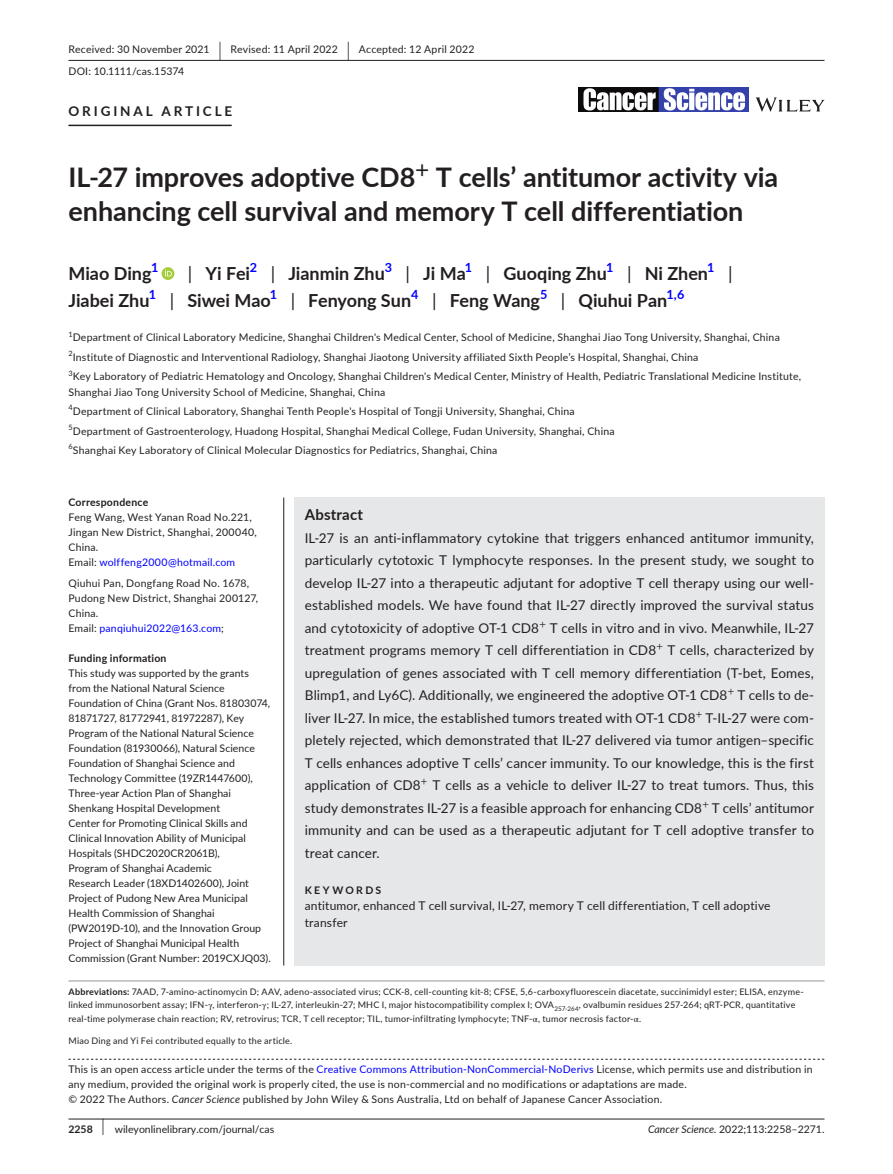
<style>
.page{position:relative;width:893px;height:1174px;background:#fff}
.page>*{position:absolute;margin:0;border:0;box-sizing:border-box;transform-origin:0 0}
.t1{font:700 27px/34.5px "Lato";letter-spacing:-.005em;color:#231f20}
.t2{font:700 18px "Lato";color:#231f20}
.t3{font:18px "Lato";color:#231f20}
.t4{font:700 15px "Lato";letter-spacing:.015em;color:#231f20}
.t5{font:13.5px/22.5px "Lato";letter-spacing:.01em;color:#231f20;text-align:justify}
.t6{font:700 13.5px "Lato";letter-spacing:.215em;color:#231f20}
.t7{font:700 12.6px "Lato";color:#00f}
.t8{font:12px/16.5px "Lato";letter-spacing:.015em;color:#231f20}
.t9{font:10.5px/15px "Lato";letter-spacing:.015em;color:#231f20}
.t10{font:700 10.5px "Lato";letter-spacing:.02em;color:#231f20}
.t11{font:700 10.5px "Lato";letter-spacing:.22em;color:#231f20}
.t12{font:9.45px "STIX";color:#231f20}
.t13{font:9px/13.5px "Lato";letter-spacing:.025em;color:#231f20}
.t14{font:7.35px "Lato";color:#231f20}
.s1{font-size:19.65px}
.s2{font-weight:400}
.s3{color:#00f}
.s4{font-weight:700}
.s5{font-family:"STIX"}
.s6{font-style:italic}
.s7{font-size:17.4px}
</style>
<div class="page">
<hr style="left:68px;top:1118px;width:756px;height:1px;background:#231f20">
<svg style="left:756px;top:97px;width:68px;height:15px"></svg>
<img style="left:578px;top:88px;width:170px;height:24px">
<hr style="left:68px;top:60px;width:756px;height:1px;background:#231f20">
<hr style="left:68px;top:125px;width:164px;height:1px;background:#231f20">
<svg style="left:162px;top:267px;width:12px;height:13px"></svg>
<svg style="left:165px;top:269px;width:7px;height:7px"></svg>
<svg style="left:68px;top:1058px;width:756px;height:1px"></svg>
<hr style="left:68px;top:980px;width:756px;height:1px;background:#939598">
<div style="left:294px;top:497px;width:530px;height:440px;background:#e6e7e9"></div>
<div style="left:294px;top:936px;width:530px;height:29px;background:#e6e7e9"></div>
<hr style="left:283px;top:497px;width:1px;height:468px;background:#231f20">
<p class="t9" style="left:68px;top:38px;width:408px;line-height:21.8px">Received: 30 November 2021 <span class="s1">|</span> Revised: 11 April 2022 <span class="s1">|</span> Accepted: 12 April 2022<br>DOI: 10.1111/cas.15374</p>
<p class="t6" style="left:68px;top:101px;width:165px">ORIGINAL ARTICLE</p>
<h1 class="t1" style="left:68px;top:159px;width:711px">IL-27 improves adoptive CD8<sup>+</sup> T cells’ antitumor activity via enhancing cell survival and memory T cell differentiation</h1>
<h2 class="t2" style="left:68px;top:260px;width:85px">Miao Ding</h2>
<p class="t7" style="left:151px;top:258px;width:9px">1</p>
<h2 class="t2" style="left:188px;top:260px;width:64px"><span class="s2">|</span> Yi Fei</h2>
<p class="t7" style="left:250px;top:258px;width:9px">2</p>
<h2 class="t2" style="left:271px;top:260px;width:116px"><span class="s2">|</span> Jianmin Zhu</h2>
<p class="t7" style="left:385px;top:258px;width:9px">3</p>
<h2 class="t2" style="left:406px;top:260px;width:62px"><span class="s2">|</span> Ji Ma</h2>
<p class="t7" style="left:465px;top:258px;width:9px">1</p>
<h2 class="t2" style="left:486px;top:260px;width:123px"><span class="s2">|</span> Guoqing Zhu</h2>
<p class="t7" style="left:606px;top:258px;width:9px">1</p>
<h2 class="t2" style="left:627px;top:260px;width:83px"><span class="s2">|</span> Ni Zhen</h2>
<p class="t7" style="left:707px;top:258px;width:9px">1</p>
<h2 class="t3" style="left:728px;top:260px;width:6px">|</h2>
<h2 class="t2" style="left:68px;top:287px;width:83px">Jiabei Zhu</h2>
<p class="t7" style="left:149px;top:285px;width:9px">1</p>
<h2 class="t2" style="left:170px;top:287px;width:103px"><span class="s2">|</span> Siwei Mao</h2>
<p class="t7" style="left:270px;top:285px;width:9px">1</p>
<h2 class="t2" style="left:291px;top:287px;width:122px"><span class="s2">|</span> Fenyong Sun</h2>
<p class="t7" style="left:411px;top:285px;width:9px">4</p>
<h2 class="t2" style="left:432px;top:287px;width:110px"><span class="s2">|</span> Feng Wang</h2>
<p class="t7" style="left:540px;top:285px;width:9px">5</p>
<h2 class="t2" style="left:561px;top:287px;width:108px"><span class="s2">|</span> Qiuhui Pan</h2>
<p class="t7" style="left:666px;top:285px;width:20px">1,6</p>
<p class="t14" style="left:68px;top:329px;width:6px">1</p>
<p class="t9" style="left:73px;top:330px;width:709px">Department of Clinical Laboratory Medicine, Shanghai Children's Medical Center, School of Medicine, Shanghai Jiao Tong University, Shanghai, China</p>
<p class="t14" style="left:68px;top:348px;width:6px">2</p>
<p class="t9" style="left:73px;top:349px;width:627px">Institute of Diagnostic and Interventional Radiology, Shanghai Jiaotong University affiliated Sixth People’s Hospital, Shanghai, China</p>
<p class="t14" style="left:68px;top:368px;width:6px">3</p>
<p class="t9" style="left:68px;top:369px;width:734px;text-indent:4px">Key Laboratory of Pediatric Hematology and Oncology, Shanghai Children's Medical Center, Ministry of Health, Pediatric Translational Medicine Institute,<br>Shanghai Jiao Tong University School of Medicine, Shanghai, China</p>
<p class="t9" style="left:68px;top:401px;width:548px;line-height:19.5px"><sup>4</sup>Department of Clinical Laboratory, Shanghai Tenth People's Hospital of Tongji University, Shanghai, China<br><sup>5</sup>Department of Gastroenterology, Huadong Hospital, Shanghai Medical College, Fudan University, Shanghai, China<br><sup>6</sup>Shanghai Key Laboratory of Clinical Molecular Diagnostics for Pediatrics, Shanghai, China</p>
<p class="t10" style="left:68px;top:494px;width:81px">Correspondence</p>
<p class="t9" style="left:68px;top:509px;width:190px">Feng Wang, West Yanan Road No.221,<br>Jingan New District, Shanghai, 200040,<br>China.<br>Email: <span class="s3">wolffeng2000@hotmail.com</span></p>
<p class="t9" style="left:68px;top:575px;width:191px">Qiuhui Pan, Dongfang Road No. 1678,<br>Pudong New District, Shanghai 200127,<br>China.<br>Email: <span class="s3">panqiuhui2022@163.com</span>;</p>
<p class="t10" style="left:68px;top:650px;width:100px">Funding information</p>
<p class="t9" style="left:68px;top:665px;width:204px">This study was supported by the grants from the National Natural Science Foundation of China (Grant Nos. 81803074, 81871727, 81772941, 81972287), Key Program of the National Natural Science Foundation (81930066), Natural Science Foundation of Shanghai Science and Technology Committee (19ZR1447600), Three-year Action Plan of Shanghai Shenkang Hospital Development<br>Center for Promoting Clinical Skills and Clinical Innovation Ability of Municipal Hospitals (SHDC2020CR2061B),<br>Program of Shanghai Academic<br>Research Leader (18XD1402600), Joint Project of Pudong New Area Municipal Health Commission of Shanghai (PW2019D-10), and the Innovation Group Project of Shanghai Municipal Health Commission (Grant Number: 2019CXJQ03).</p>
<h3 class="t4" style="left:305px;top:503px;width:60px">Abstract</h3>
<p class="t5" style="left:305px;top:526px;width:511px">IL-27 is an anti-inflammatory cytokine that triggers enhanced antitumor immunity, particularly cytotoxic T lymphocyte responses. In the present study, we sought to develop IL-27 into a therapeutic adjutant for adoptive T cell therapy using our well&shy;established models. We have found that IL-27 directly improved the survival status and cytotoxicity of adoptive OT-1 CD8</p>
<p class="t12" style="left:539px;top:617px;width:8px">+</p>
<p class="t5" style="left:305px;top:616px;width:511px;text-indent:245px">T cells in vitro and in vivo. Meanwhile, IL-27 treatment programs memory T cell differentiation in CD8</p>
<p class="t12" style="left:656px;top:639px;width:8px">+</p>
<p class="t5" style="left:305px;top:638px;width:511px;text-indent:363px">T cells, characterized by upregulation of genes associated with T cell memory differentiation (T-bet, Eomes, Blimp1, and Ly6C). Additionally, we engineered the adoptive OT-1 CD8</p>
<p class="t12" style="left:728px;top:684px;width:8px">+</p>
<p class="t5" style="left:737px;top:683px;width:78px">T cells to de-</p>
<p class="t5" style="left:305px;top:706px;width:392px">liver IL-27. In mice, the established tumors treated with OT-1 CD8</p>
<p class="t12" style="left:696px;top:707px;width:8px">+</p>
<p class="t5" style="left:305px;top:706px;width:511px;text-indent:401px">T-IL-27 were com&shy;pletely rejected, which demonstrated that IL-27 delivered via tumor antigen–specific T cells enhances adoptive T cells’ cancer immunity. To our knowledge, this is the first application of CD8</p>
<p class="t12" style="left:421px;top:774px;width:8px">+</p>
<p class="t5" style="left:305px;top:773px;width:511px;text-indent:128px">T cells as a vehicle to deliver IL-27 to treat tumors. Thus, this study demonstrates IL-27 is a feasible approach for enhancing CD8</p>
<p class="t12" style="left:702px;top:797px;width:8px">+</p>
<p class="t5" style="left:305px;top:796px;width:511px;text-indent:407px">T cells’ antitumor immunity and can be used as a therapeutic adjutant for T cell adoptive transfer to treat cancer.</p>
<p class="t11" style="left:305px;top:882px;width:78px">KEYWORDS</p>
<p class="t8" style="left:305px;top:897px;width:467px">antitumor, enhanced T cell survival, IL-27, memory T cell differentiation, T cell adoptive transfer</p>
<p class="t13" style="left:68px;top:984px;width:737px"><span class="s4">Abbreviations:</span> 7AAD, 7-amino-actinomycin D; AAV, adeno-associated virus; CCK-8, cell-counting kit-8; CFSE, 5,6-carboxyfluorescein diacetate, succinimidyl ester; ELISA, enzyme&shy;linked immunosorbent assay; IFN-<span class="s5">γ</span>, interferon-<span class="s5">γ</span>; IL-27, interleukin-27; MHC I, major histocompatibility complex I; OVA<sub>257-264</sub>, ovalbumin residues 257-264; qRT-PCR, quantitative real-time polymerase chain reaction; RV, retrovirus; TCR, T cell receptor; TIL, tumor-infiltrating lymphocyte; TNF-<span class="s5">α</span>, tumor necrosis factor-<span class="s5">α</span>.</p>
<p class="t13" style="left:68px;top:1033px;width:225px">Miao Ding and Yi Fei contributed equally to the article.</p>
<p class="t9" style="left:68px;top:1061px;width:746px">This is an open access article under the terms of the <span class="s3">Creative Commons Attribution-NonCommercial-NoDerivs</span> License, which permits use and distribution in any medium, provided the original work is properly cited, the use is non-commercial and no modifications or adaptations are made.<br>© 2022 The Authors. <span class="s6">Cancer Science</span> published by John Wiley &amp; Sons Australia, Ltd on behalf of Japanese Cancer Association.</p>
<p class="t9" style="left:68px;top:1121px;width:207px"><span class="s4">2258</span> <span class="s7">|</span> wileyonlinelibrary.com/journal/cas</p>
<p class="t9" style="left:648px;top:1121px;width:178px"><span class="s6">Cancer Science.</span> 2022;113:2258–2271.</p>
</div>
